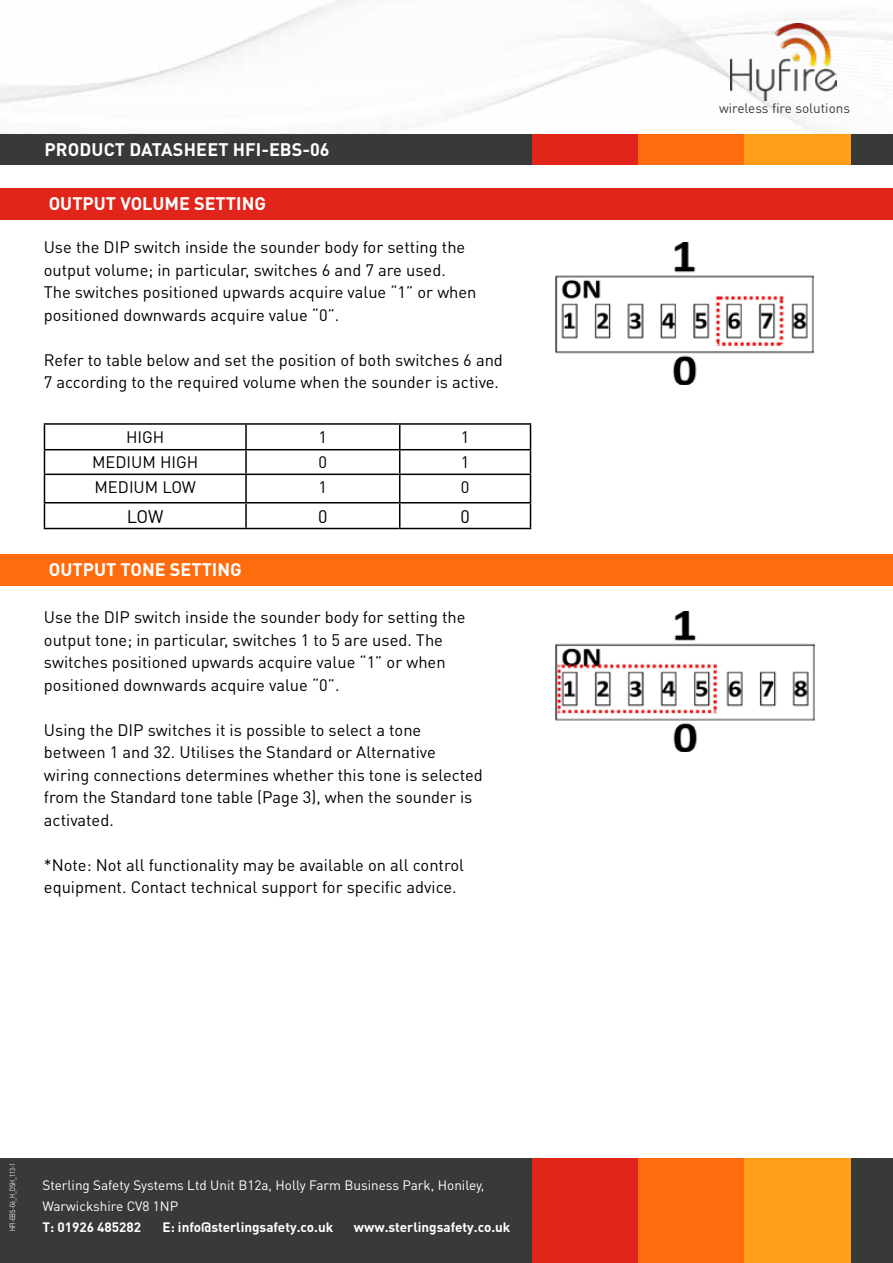
<style>
.page{position:relative;width:893px;height:1263px;background:#fff}
.page>*{position:absolute;margin:0;border:0;box-sizing:border-box;transform-origin:0 0}
.t1{font:700 18px "DIN Pro";color:#fff}
.t2{font:18px "DIN Pro";color:#000}
.t3{font:16.5px/22.5px "DIN Pro";color:#000}
.t4{font:13.5px/21px "DIN Pro";color:#fff}
.t5{font:700 13.5px "DIN Pro";color:#fff}
.t6{font:13.5px "DIN Pro";color:#373a36}
.t7{font:7.5px "DIN Pro";color:#fff;scale:.75 1}
</style>
<div class="page">
<div style="left:0;top:133px;width:893px;height:32px;background:#373a36"></div>
<div style="left:532px;top:133px;width:106px;height:32px;background:#e1251b"></div>
<div style="left:638px;top:133px;width:107px;height:32px;background:#ff6c0e"></div>
<div style="left:745px;top:133px;width:106px;height:32px;background:#ff9e18"></div>
<div style="left:0;top:1158px;width:893px;height:105px;background:#373a36"></div>
<div style="left:532px;top:1158px;width:106px;height:105px;background:#e1251b"></div>
<div style="left:638px;top:1158px;width:107px;height:105px;background:#ff6c0e"></div>
<div style="left:745px;top:1158px;width:106px;height:105px;background:#ff9e18"></div>
<img style="left:0;top:0;width:893px;height:133px">
<img style="left:731px;top:24px;width:105px;height:76px">
<img style="left:555px;top:243px;width:259px;height:142px">
<hr style="left:44px;top:423px;width:202px;height:2px;background:#000">
<hr style="left:246px;top:423px;width:154px;height:2px;background:#000">
<hr style="left:245px;top:425px;width:2px;height:24px;background:#000">
<hr style="left:400px;top:423px;width:131px;height:2px;background:#000">
<hr style="left:44px;top:449px;width:202px;height:1px;background:#000">
<hr style="left:246px;top:449px;width:154px;height:1px;background:#000">
<hr style="left:245px;top:450px;width:2px;height:24px;background:#000">
<hr style="left:400px;top:449px;width:131px;height:1px;background:#000">
<hr style="left:44px;top:474px;width:202px;height:1px;background:#000">
<hr style="left:246px;top:474px;width:154px;height:1px;background:#000">
<hr style="left:245px;top:475px;width:2px;height:27px;background:#000">
<hr style="left:400px;top:474px;width:131px;height:1px;background:#000">
<hr style="left:44px;top:502px;width:202px;height:1px;background:#000">
<svg style="left:44px;top:425px;width:1px;height:103px"></svg>
<hr style="left:246px;top:502px;width:154px;height:1px;background:#000">
<hr style="left:245px;top:503px;width:2px;height:25px;background:#000">
<hr style="left:400px;top:502px;width:131px;height:1px;background:#000">
<svg style="left:399px;top:425px;width:1px;height:103px"></svg>
<svg style="left:530px;top:425px;width:1px;height:103px"></svg>
<hr style="left:44px;top:528px;width:202px;height:1px;background:#000">
<hr style="left:246px;top:528px;width:154px;height:1px;background:#000">
<hr style="left:400px;top:528px;width:131px;height:1px;background:#000">
<img style="left:555px;top:612px;width:260px;height:140px">
<div style="left:0;top:188px;width:893px;height:32px;background:#e1251b"></div>
<div style="left:0;top:554px;width:893px;height:32px;background:#ff6c0e"></div>
<p class="t1" style="left:44px;top:137px;width:287px">PRODUCT DATASHEET HFI-EBS-06</p>
<p class="t1" style="left:49px;top:191px;width:219px">OUTPUT VOLUME SETTING</p>
<p class="t3" style="left:44px;top:235px;width:434px">Use the DIP switch inside the sounder body for setting the output volume; in particular, switches 6 and 7 are used.<br>The switches positioned upwards acquire value “1” or when positioned downwards acquire value “0”.</p>
<p class="t3" style="left:44px;top:348px;width:461px">Refer to table below and set the position of both switches 6 and<br>7 according to the required volume when the sounder is active.</p>
<p class="t3" style="left:126px;top:425px;width:40px">HIGH</p>
<p class="t3" style="left:319px;top:425px;width:10px">1</p>
<p class="t3" style="left:461px;top:425px;width:10px">1</p>
<p class="t3" style="left:92px;top:450px;width:108px">MEDIUM HIGH</p>
<p class="t3" style="left:319px;top:450px;width:10px">0</p>
<p class="t3" style="left:461px;top:450px;width:10px">1</p>
<p class="t3" style="left:95px;top:475px;width:103px">MEDIUM LOW</p>
<p class="t3" style="left:319px;top:475px;width:10px">1</p>
<p class="t3" style="left:461px;top:475px;width:10px">0</p>
<p class="t2" style="left:127px;top:504px;width:38px">LOW</p>
<p class="t2" style="left:318px;top:504px;width:11px">0</p>
<p class="t2" style="left:460px;top:504px;width:11px">0</p>
<p class="t1" style="left:49px;top:557px;width:194px">OUTPUT TONE SETTING</p>
<p class="t3" style="left:44px;top:605px;width:423px">Use the DIP switch inside the sounder body for setting the output tone; in particular, switches 1 to 5 are used. The switches positioned upwards acquire value “1” or when positioned downwards acquire value “0”.</p>
<p class="t3" style="left:44px;top:718px;width:441px">Using the DIP switches it is possible to select a tone between 1 and 32. Utilises the Standard or Alternative wiring connections determines whether this tone is selected from the Standard tone table (Page 3), when the sounder is activated.</p>
<p class="t3" style="left:44px;top:853px;width:422px">*Note: Not all functionality may be available on all control equipment. Contact technical support for specific advice.</p>
<p class="t7" style="left:7px;top:1231px;width:92px;rotate:-90deg">HFI-EBS-06_H_DSH_113-1</p>
<p class="t4" style="left:42px;top:1174px;width:444px">Sterling Safety Systems Ltd Unit B12a, Holly Farm Business Park, Honiley,<br>Warwickshire CV8 1NP</p>
<p class="t5" style="left:42px;top:1218px;width:100px">T: 01926 485282</p>
<p class="t5" style="left:163px;top:1218px;width:172px">E: info@sterlingsafety.co.uk</p>
<p class="t5" style="left:354px;top:1218px;width:158px">www.sterlingsafety.co.uk</p>
<p class="t6" style="left:719px;top:99px;width:133px">wireless fire solutions</p>
</div>
